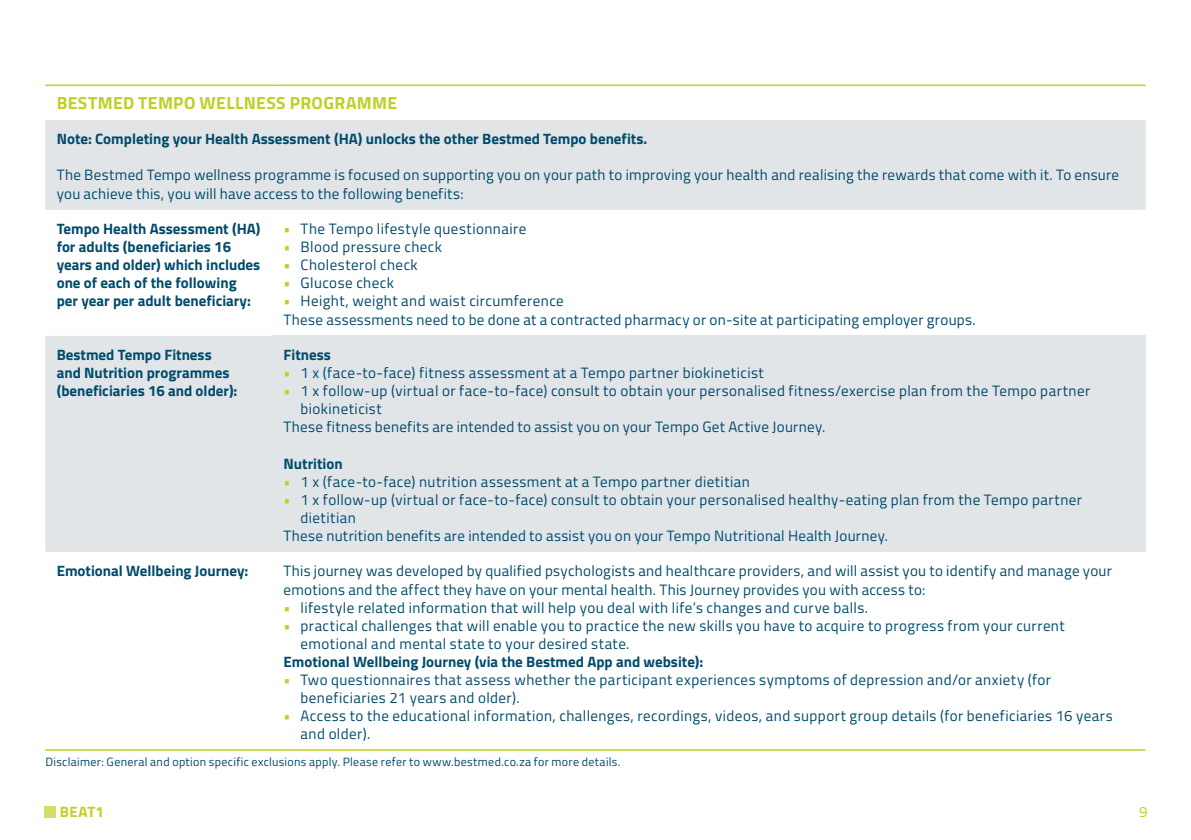
<style>
.page{position:relative;width:1191px;height:840px;background:#fff}
.page>*{position:absolute;margin:0;border:0;box-sizing:border-box;transform-origin:0 0}
.TABLE_H1{font:700 17.6px "Titillium Web";letter-spacing:.025em;color:#c1ce23}
.TABLE_BODY{font:15px/18px "Titillium Web";letter-spacing:.025em;color:#004b6c}
.TABLE_Highlight{font:700 15px/18px "Titillium Web";color:#004b6c}
.t1{font:700 15px "Titillium Web";letter-spacing:.02em;color:#c1ce23}
.t2{font:15px "Titillium Web";color:#c1ce23}
.FOOTNOTE{font:12px "Titillium Web";letter-spacing:.025em;color:#004b6c}
.s1{color:#c1ce23}
</style>
<div class="page">
<div style="left:45px;top:805px;width:11px;height:11px;background:#d3dc65"></div>
<svg style="left:45px;top:120px;width:1100px;height:431px;fill:#e1e5e8"></svg>
<div style="left:272px;top:335px;width:873px;height:216px;background:#e1e5e8"></div>
<hr style="left:45px;top:84px;width:227px;height:2px;background:#c1ce23">
<hr style="left:272px;top:84px;width:873px;height:2px;background:#c1ce23">
<hr style="left:45px;top:748px;width:227px;height:2px;background:#c1ce23">
<hr style="left:272px;top:748px;width:873px;height:2px;background:#c1ce23">
<p class="TABLE_H1" style="left:57px;top:89px;width:342px">BESTMED TEMPO WELLNESS PROGRAMME</p>
<p class="TABLE_Highlight" style="left:57px;top:129px;width:592px">Note: Completing your Health Assessment (HA) unlocks the other Bestmed Tempo benefits.</p>
<p class="TABLE_BODY" style="left:57px;top:165px;width:1064px">The Bestmed Tempo wellness programme is focused on supporting you on your path to improving your health and realising the rewards that come with it. To ensure you achieve this, you will have access to the following benefits:</p>
<p class="TABLE_Highlight" style="left:57px;top:219px;width:205px">Tempo Health Assessment (HA) for adults (beneficiaries 16 years and older) which includes one of each of the following per year per adult beneficiary:</p>
<p class="TABLE_BODY" style="left:283px;top:219px;width:244px"><span class="s1">•</span> The Tempo lifestyle questionnaire</p>
<p class="TABLE_BODY" style="left:283px;top:237px;width:160px"><span class="s1">•</span> Blood pressure check</p>
<p class="TABLE_BODY" style="left:283px;top:255px;width:136px"><span class="s1">•</span> Cholesterol check</p>
<p class="TABLE_BODY" style="left:283px;top:273px;width:112px"><span class="s1">•</span> Glucose check</p>
<p class="TABLE_BODY" style="left:283px;top:291px;width:282px"><span class="s1">•</span> Height, weight and waist circumference</p>
<p class="TABLE_BODY" style="left:283px;top:309px;width:693px">These assessments need to be done at a contracted pharmacy or on-site at participating employer groups.</p>
<p class="TABLE_Highlight" style="left:57px;top:345px;width:182px">Bestmed Tempo Fitness and Nutrition programmes (beneficiaries 16 and older):</p>
<p class="TABLE_Highlight" style="left:283px;top:345px;width:49px">Fitness</p>
<p class="TABLE_BODY" style="left:283px;top:363px;width:482px"><span class="s1">•</span> 1 x (face-to-face) fitness assessment at a Tempo partner biokineticist</p>
<p class="TABLE_BODY" style="left:300px;top:381px;width:791px;text-indent:-17px"><span class="s1">•</span> 1 x follow-up (virtual or face-to-face) consult to obtain your personalised fitness/exercise plan from the Tempo partner biokineticist</p>
<p class="TABLE_BODY" style="left:283px;top:417px;width:543px">These fitness benefits are intended to assist you on your Tempo Get Active Journey.</p>
<p class="TABLE_Highlight" style="left:283px;top:453px;width:61px">Nutrition</p>
<p class="TABLE_BODY" style="left:283px;top:471px;width:468px"><span class="s1">•</span> 1 x (face-to-face) nutrition assessment at a Tempo partner dietitian</p>
<p class="TABLE_BODY" style="left:300px;top:489px;width:783px;text-indent:-17px"><span class="s1">•</span> 1 x follow-up (virtual or face-to-face) consult to obtain your personalised healthy-eating plan from the Tempo partner dietitian</p>
<p class="TABLE_BODY" style="left:283px;top:525px;width:606px">These nutrition benefits are intended to assist you on your Tempo Nutritional Health Journey.</p>
<p class="TABLE_Highlight" style="left:57px;top:561px;width:193px">Emotional Wellbeing Journey:</p>
<p class="TABLE_BODY" style="left:283px;top:561px;width:830px">This journey was developed by qualified psychologists and healthcare providers, and will assist you to identify and manage your emotions and the affect they have on your mental health. This Journey provides you with access to:</p>
<p class="TABLE_BODY" style="left:283px;top:597px;width:586px"><span class="s1">•</span> lifestyle related information that will help you deal with life’s changes and curve balls.</p>
<p class="TABLE_BODY" style="left:300px;top:615px;width:765px;text-indent:-17px"><span class="s1">•</span> practical challenges that will enable you to practice the new skills you have to acquire to progress from your current emotional and mental state to your desired state.</p>
<p class="TABLE_Highlight" style="left:283px;top:651px;width:421px">Emotional Wellbeing Journey (via the Bestmed App and website):</p>
<p class="TABLE_BODY" style="left:300px;top:669px;width:752px;text-indent:-17px"><span class="s1">•</span> Two questionnaires that assess whether the participant experiences symptoms of depression and/or anxiety (for beneficiaries 21 years and older).</p>
<p class="TABLE_BODY" style="left:300px;top:705px;width:813px;text-indent:-17px"><span class="s1">•</span> Access to the educational information, challenges, recordings, videos, and support group details (for beneficiaries 16 years and older).</p>
<p class="FOOTNOTE" style="left:45px;top:752px;width:576px">Disclaimer: General and option specific exclusions apply. Please refer to www.bestmed.co.za for more details.</p>
<p class="t1" style="left:60px;top:800px;width:45px">BEAT1</p>
<p class="t2" style="left:1139px;top:799px;width:10px">9</p>
</div>
